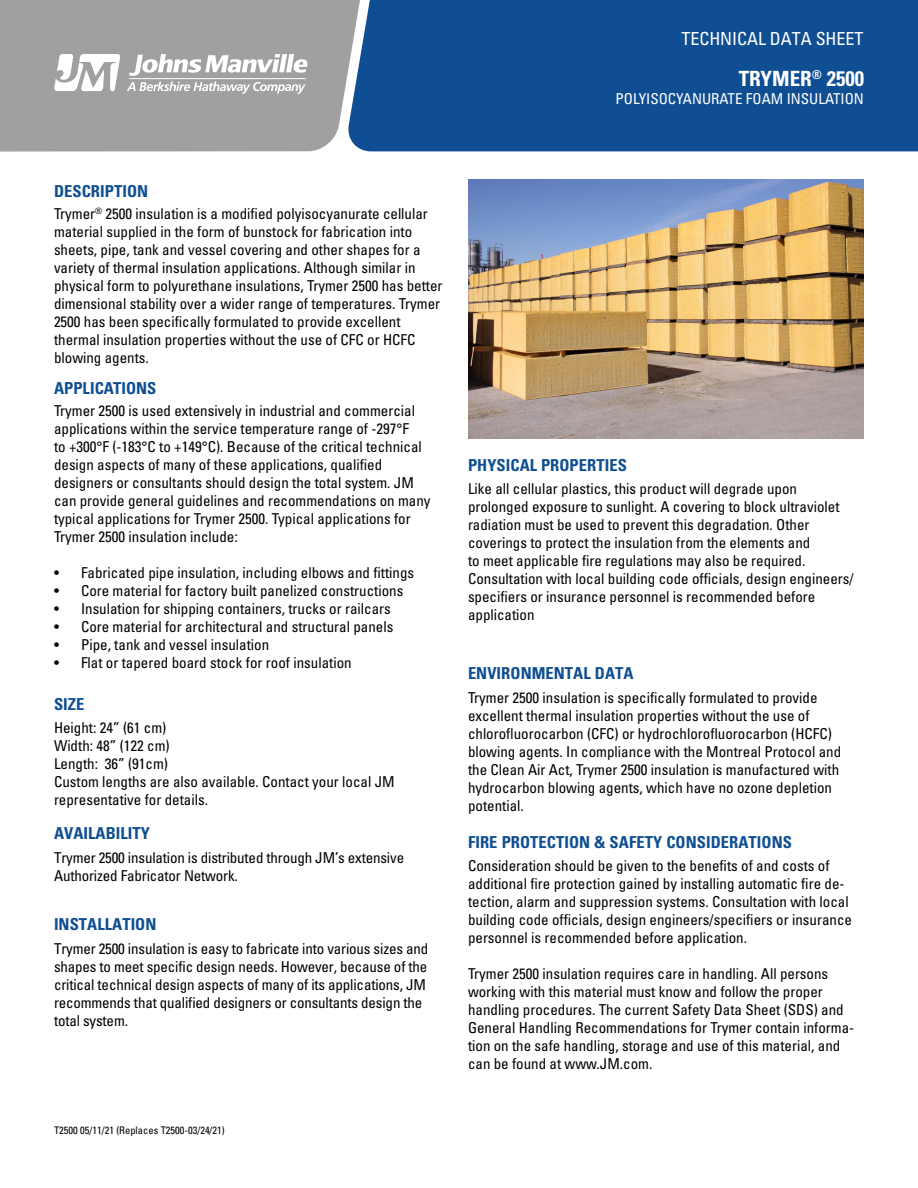
<style>
.page{position:relative;width:918px;height:1188px;background:#fff}
.page>*{position:absolute;margin:0;border:0;box-sizing:border-box;transform-origin:0 0}
.t1{font:700 condensed 21px "Univers LT Std";color:#fff}
.t2{font:condensed 18px "Univers LT Std";letter-spacing:-.005em;color:#fff}
.t3{font:700 condensed 16.5px "Univers LT Std";letter-spacing:.005em;color:#0f4e92}
.t4{font:condensed 15px/18px "Univers LT Std";color:#000}
.t5{font:condensed 15px "Univers LT Std";color:#fff}
.t6{font:condensed 10.5px "Univers LT Std";color:#000}
</style>
<div class="page">
<div style="left:362px;top:0;width:556px;height:151px;background:#0f4e92"></div>
<div style="left:0;top:0;width:362px;height:152px;background:#a0a0a0"></div>
<svg style="left:129px;top:54px;width:178px;height:22px"></svg>
<svg style="left:54px;top:54px;width:66px;height:37px"></svg>
<svg style="left:127px;top:82px;width:179px;height:12px"></svg>
<hr style="left:129px;top:78px;width:177px;height:1px;background:#fff">
<img style="left:468px;top:179px;width:396px;height:259px">
<p class="t2" style="left:681px;top:27px;width:183px">TECHNICAL DATA SHEET</p>
<h1 class="t1" style="left:739px;top:65px;width:127px">TRYMER<sup>®</sup> 2500</h1>
<p class="t5" style="left:616px;top:89px;width:250px">POLYISOCYANURATE FOAM INSULATION</p>
<p class="t3" style="left:54px;top:181px;width:96px">DESCRIPTION</p>
<p class="t4" style="left:54px;top:204px;width:390px">Trymer<sup>®</sup> 2500 insulation is a modified polyisocyanurate cellular material supplied in the form of bunstock for fabrication into sheets, pipe, tank and vessel covering and other shapes for a variety of thermal insulation applications. Although similar in physical form to polyurethane insulations, Trymer 2500 has better dimensional stability over a wider range of temperatures. Trymer 2500 has been specifically formulated to provide excellent thermal insulation properties without the use of CFC or HCFC blowing agents.</p>
<p class="t3" style="left:54px;top:378px;width:104px">APPLICATIONS</p>
<p class="t4" style="left:54px;top:402px;width:378px">Trymer 2500 is used extensively in industrial and commercial applications within the service temperature range of -297°F<br>to +300°F (-183°C to +149°C). Because of the critical technical design aspects of many of these applications, qualified designers or consultants should design the total system. JM can provide general guidelines and recommendations on many typical applications for Trymer 2500. Typical applications for Trymer 2500 insulation include:</p>
<p class="t4" style="left:54px;top:564px;width:362px">• Fabricated pipe insulation, including elbows and fittings</p>
<p class="t4" style="left:54px;top:582px;width:351px">• Core material for factory built panelized constructions</p>
<p class="t4" style="left:54px;top:600px;width:338px">• Insulation for shipping containers, trucks or railcars</p>
<p class="t4" style="left:54px;top:618px;width:341px">• Core material for architectural and structural panels</p>
<p class="t4" style="left:54px;top:636px;width:217px">• Pipe, tank and vessel insulation</p>
<p class="t4" style="left:54px;top:654px;width:299px">• Flat or tapered board stock for roof insulation</p>
<p class="t3" style="left:54px;top:694px;width:32px">SIZE</p>
<p class="t4" style="left:54px;top:718px;width:342px">Height: 24” (61 cm)<br>Width: 48” (122 cm)<br>Length: 36” (91cm)<br>Custom lengths are also available. Contact your local JM representative for details.</p>
<p class="t3" style="left:54px;top:823px;width:98px">AVAILABILITY</p>
<p class="t4" style="left:54px;top:848px;width:352px">Trymer 2500 insulation is distributed through JM’s extensive<br>Authorized Fabricator Network.</p>
<p class="t3" style="left:54px;top:914px;width:104px">INSTALLATION</p>
<p class="t4" style="left:54px;top:939px;width:376px">Trymer 2500 insulation is easy to fabricate into various sizes and shapes to meet specific design needs. However, because of the critical technical design aspects of many of its applications, JM recommends that qualified designers or consultants design the total system.</p>
<p class="t6" style="left:54px;top:1124px;width:172px">T2500 05/11/21 (Replaces T2500-03/24/21)</p>
<p class="t3" style="left:468px;top:455px;width:160px">PHYSICAL PROPERTIES</p>
<p class="t4" style="left:468px;top:479px;width:387px">Like all cellular plastics, this product will degrade upon prolonged exposure to sunlight. A covering to block ultraviolet radiation must be used to prevent this degradation. Other coverings to protect the insulation from the elements and<br>to meet applicable fire regulations may also be required.<br>Consultation with local building code officials, design engineers/ specifiers or insurance personnel is recommended before application</p>
<p class="t3" style="left:468px;top:663px;width:167px">ENVIRONMENTAL DATA</p>
<p class="t4" style="left:468px;top:688px;width:375px">Trymer 2500 insulation is specifically formulated to provide excellent thermal insulation properties without the use of chlorofluorocarbon (CFC) or hydrochlorofluorocarbon (HCFC) blowing agents. In compliance with the Montreal Protocol and the Clean Air Act, Trymer 2500 insulation is manufactured with hydrocarbon blowing agents, which have no ozone depletion potential.</p>
<p class="t3" style="left:468px;top:832px;width:325px">FIRE PROTECTION &amp; SAFETY CONSIDERATIONS</p>
<p class="t4" style="left:468px;top:857px;width:386px">Consideration should be given to the benefits of and costs of additional fire protection gained by installing automatic fire de&shy;tection, alarm and suppression systems. Consultation with local building code officials, design engineers/specifiers or insurance personnel is recommended before application.</p>
<p class="t4" style="left:468px;top:965px;width:388px">Trymer 2500 insulation requires care in handling. All persons working with this material must know and follow the proper handling procedures. The current Safety Data Sheet (SDS) and General Handling Recommendations for Trymer contain informa&shy;tion on the safe handling, storage and use of this material, and can be found at www.JM.com.</p>
</div>
